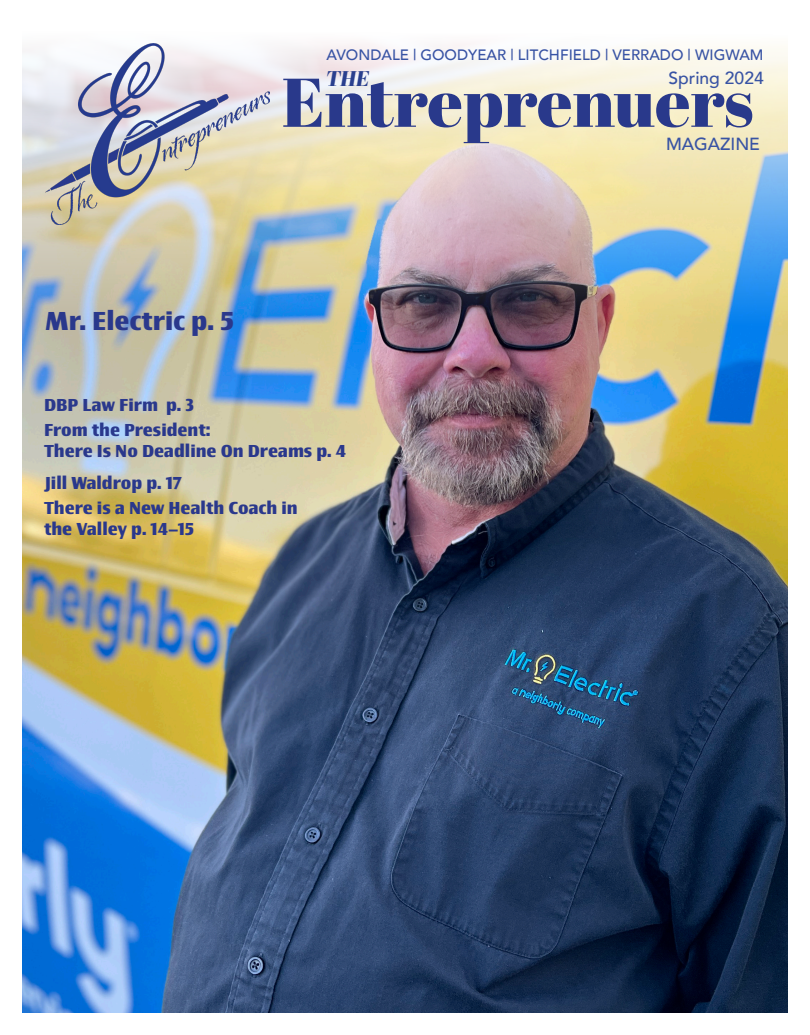
<style>
.page{position:relative;width:810px;height:1035px;background:#fff}
.page>*{position:absolute;margin:0;border:0;box-sizing:border-box;transform-origin:0 0}
.t1{font:68.75px "Abril Fatface";color:#29398b}
.Paragraph_Style_2{font:700 26.25px "Newbery Sans Pro";color:#2a388c}
.t2{font:italic 21.25px "Abril Fatface";color:#293f8e}
.Paragraph_Style_2-2{font:700 17.5px/21px "Newbery Sans Pro";color:#2a388c}
.Paragraph_Style_5{font:500 17.5px "Avenir";color:#3853a4}
.t3{font:500 15px "Avenir";color:#3853a4}
</style>
<div class="page">
<img style="left:22px;top:364px;width:766px;height:648px">
<img style="left:22px;top:44px;width:766px;height:320px">
<img style="left:45px;top:43px;width:225px;height:182px">
<p class="t3" style="left:327px;top:42px;width:438px">AVONDALE | GOODYEAR | LITCHFIELD | VERRADO | WIGWAM</p>
<p class="t2" style="left:326px;top:64px;width:44px">THE</p>
<p class="Paragraph_Style_5" style="left:668px;top:63px;width:97px">Spring 2024</p>
<h1 class="t1" style="left:282px;top:54px;width:473px">Entreprenuers</h1>
<p class="Paragraph_Style_5" style="left:666px;top:129px;width:95px">MAGAZINE</p>
<p class="Paragraph_Style_2" style="left:45px;top:304px;width:191px">Mr. Electric p. 5</p>
<p class="Paragraph_Style_2-2" style="left:44px;top:394px;width:152px">DBP Law Firm p. 3</p>
<p class="Paragraph_Style_2-2" style="left:44px;top:420px;width:168px">From the President:</p>
<p class="Paragraph_Style_2-2" style="left:44px;top:441px;width:304px">There Is No Deadline On Dreams p. 4</p>
<p class="Paragraph_Style_2-2" style="left:44px;top:497px;width:255px">There is a New Health Coach in the Valley p. 14–15</p>
<p class="Paragraph_Style_2-2" style="left:45px;top:472px;width:138px">Jill Waldrop p. 17</p>
</div>
